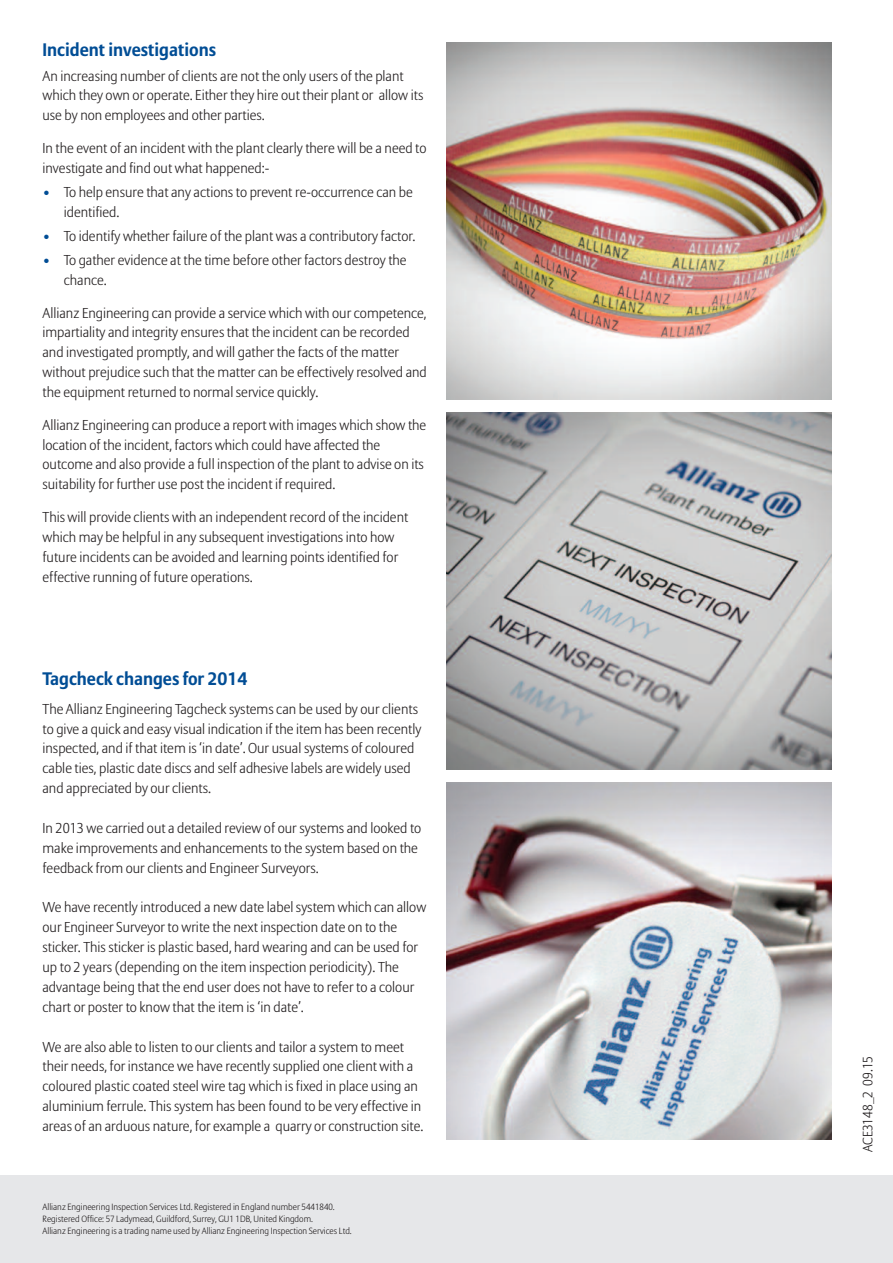
<style>
.page{position:relative;width:893px;height:1263px;background:#fff}
.page>*{position:absolute;margin:0;border:0;box-sizing:border-box;transform-origin:0 0}
.t1{font:700 18px "Allianz Sans";color:#014d95}
.t2{font:300 14.25px/20px "Allianz Sans";color:#231f20}
.t3{font:300 13.5px "Allianz Sans";color:#231f20}
.t4{font:300 9px/12px "Allianz Sans";color:#231f20}
.s1{font-weight:700;color:#014d95}
</style>
<div class="page">
<div style="left:0;top:1175px;width:893px;height:88px;background:#e6e7e9"></div>
<img style="left:446px;top:43px;width:385px;height:357px">
<img style="left:446px;top:412px;width:385px;height:358px">
<img style="left:446px;top:782px;width:385px;height:358px">
<p class="t1" style="left:43px;top:43px;width:175px">Incident investigations</p>
<p class="t2" style="left:43px;top:67px;width:382px">An increasing number of clients are not the only users of the plant which they own or operate. Either they hire out their plant or allow its use by non employees and other parties.</p>
<p class="t2" style="left:43px;top:139px;width:386px">In the event of an incident with the plant clearly there will be a need to investigate and find out what happened:-</p>
<p class="t2" style="left:64px;top:183px;width:351px;text-indent:-21px"><span class="s1">•</span> To help ensure that any actions to prevent re-occurrence can be identified.</p>
<p class="t2" style="left:43px;top:227px;width:374px"><span class="s1">•</span> To identify whether failure of the plant was a contributory factor.</p>
<p class="t2" style="left:64px;top:251px;width:344px;text-indent:-21px"><span class="s1">•</span> To gather evidence at the time before other factors destroy the chance.</p>
<p class="t2" style="left:43px;top:304px;width:386px">Allianz Engineering can provide a service which with our competence, impartiality and integrity ensures that the incident can be recorded and investigated promptly, and will gather the facts of the matter without prejudice such that the matter can be effectively resolved and the equipment returned to normal service quickly.</p>
<p class="t2" style="left:43px;top:416px;width:385px">Allianz Engineering can produce a report with images which show the location of the incident, factors which could have affected the outcome and also provide a full inspection of the plant to advise on its suitability for further use post the incident if required.</p>
<p class="t2" style="left:43px;top:508px;width:367px">This will provide clients with an independent record of the incident which may be helpful in any subsequent investigations into how future incidents can be avoided and learning points identified for effective running of future operations.</p>
<p class="t1" style="left:43px;top:672px;width:207px">Tagcheck changes for 2014</p>
<p class="t2" style="left:43px;top:700px;width:380px">The Allianz Engineering Tagcheck systems can be used by our clients to give a quick and easy visual indication if the item has been recently inspected, and if that item is ‘in date’. Our usual systems of coloured cable ties, plastic date discs and self adhesive labels are widely used and appreciated by our clients.</p>
<p class="t2" style="left:43px;top:819px;width:380px">In 2013 we carried out a detailed review of our systems and looked to make improvements and enhancements to the system based on the feedback from our clients and Engineer Surveyors.</p>
<p class="t2" style="left:43px;top:899px;width:385px">We have recently introduced a new date label system which can allow our Engineer Surveyor to write the next inspection date on to the sticker. This sticker is plastic based, hard wearing and can be used for up to 2 years (depending on the item inspection periodicity). The advantage being that the end user does not have to refer to a colour chart or poster to know that the item is ‘in date’.</p>
<p class="t2" style="left:43px;top:1038px;width:382px">We are also able to listen to our clients and tailor a system to meet their needs, for instance we have recently supplied one client with a coloured plastic coated steel wire tag which is fixed in place using an aluminium ferrule. This system has been found to be very effective in areas of an arduous nature, for example a quarry or construction site.</p>
<p class="t4" style="left:43px;top:1202px;width:311px">Allianz Engineering Inspection Services Ltd. Registered in England number 5441840.<br>Registered Office: 57 Ladymead, Guildford, Surrey, GU1 1DB, United Kingdom.<br>Allianz Engineering is a trading name used by Allianz Engineering Inspection Services Ltd.</p>
<p class="t3" style="left:862px;top:1152px;width:98px;rotate:-90deg">ACE3148_2 09.15</p>
</div>
